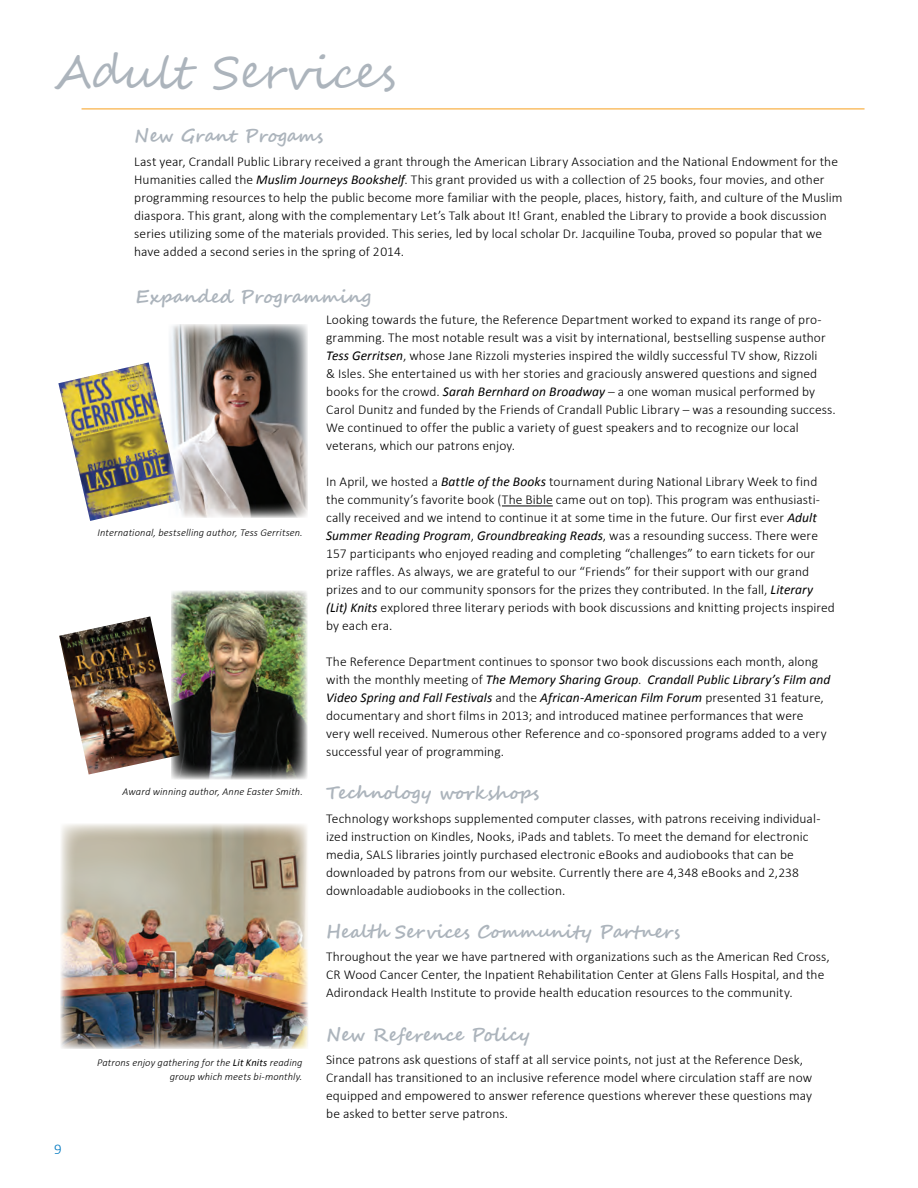
<style>
.page{position:relative;width:918px;height:1188px;background:#fff}
.page>*{position:absolute;margin:0;border:0;box-sizing:border-box;transform-origin:0 0}
.Header_2{font:45px "Segoe Script";color:#acb4bc}
.Subhead_1{font:700 18px "Segoe Script";color:#acb4bc}
.Pres_Dir_Message_Cop{font:300 15px "Calibri";color:#0078c0}
.Body_Text{font:300 13.5px/18px "Calibri";letter-spacing:.005em;color:#000001}
.t1{font:italic 300 10.5px/13.5px "Calibri";letter-spacing:.01em;color:#000001;text-align:right}
.s1{font-weight:400;font-style:italic}
.s2{font-weight:400}
</style>
<div class="page">
<img style="left:58px;top:362px;width:111px;height:159px">
<hr style="left:82px;top:109px;width:783px;height:1px;background:#f89f1c">
<img style="left:171px;top:591px;width:136px;height:188px">
<img style="left:59px;top:616px;width:121px;height:159px">
<hr style="left:502px;top:506px;width:51px;height:1px;background:#000001">
<img style="left:169px;top:324px;width:138px;height:193px">
<img style="left:61px;top:824px;width:247px;height:225px">
<p class="Header_2" style="left:54px;top:35px;width:343px">Adult Services</p>
<p class="Subhead_1" style="left:134px;top:122px;width:190px">New Grant Progams</p>
<p class="Body_Text" style="left:134px;top:152px;width:710px">Last year, Crandall Public Library received a grant through the American Library Association and the National Endowment for the Humanities called the <span class="s1">Muslim Journeys Bookshelf</span>. This grant provided us with a collection of 25 books, four movies, and other programming resources to help the public become more familiar with the people, places, history, faith, and culture of the Muslim diaspora. This grant, along with the complementary Let’s Talk about It! Grant, enabled the Library to provide a book discussion series utilizing some of the materials provided. This series, led by local scholar Dr. Jacquiline Touba, proved so popular that we have added a second series in the spring of 2014.</p>
<p class="Subhead_1" style="left:135px;top:282px;width:237px">Expanded Programming</p>
<p class="Pres_Dir_Message_Cop" style="left:54px;top:1140px;width:9px">9</p>
<p class="t1" style="left:98px;top:526px;width:207px">International, bestselling author, Tess Gerritsen.</p>
<p class="t1" style="left:123px;top:784px;width:182px">Award winning author, Anne Easter Smith.</p>
<p class="t1" style="left:97px;top:1056px;width:207px">Patrons enjoy gathering for the <span class="s2">Lit Knits</span> reading group which meets bi-monthly.</p>
<p class="Body_Text" style="left:326px;top:311px;width:511px">Looking towards the future, the Reference Department worked to expand its range of pro&shy;gramming. The most notable result was a visit by international, bestselling suspense author <span class="s1">Tess Gerritsen</span>, whose Jane Rizzoli mysteries inspired the wildly successful TV show, Rizzoli<br>&amp; Isles. She entertained us with her stories and graciously answered questions and signed books for the crowd. <span class="s1">Sarah Bernhard on Broadway</span> – a one woman musical performed by Carol Dunitz and funded by the Friends of Crandall Public Library – was a resounding success.<br>We continued to offer the public a variety of guest speakers and to recognize our local veterans, which our patrons enjoy.</p>
<p class="Body_Text" style="left:326px;top:473px;width:510px">In April, we hosted a <span class="s1">Battle of the Books</span> tournament during National Library Week to find the community’s favorite book (The Bible came out on top). This program was enthusiasti&shy;cally received and we intend to continue it at some time in the future. Our first ever <span class="s1">Adult Summer Reading Program</span>, <span class="s1">Groundbreaking Reads</span>, was a resounding success. There were 157 participants who enjoyed reading and completing “challenges” to earn tickets for our prize raffles. As always, we are grateful to our “Friends” for their support with our grand prizes and to our community sponsors for the prizes they contributed. In the fall, <span class="s1">Literary (Lit) Knits</span> explored three literary periods with book discussions and knitting projects inspired by each era.</p>
<p class="Body_Text" style="left:326px;top:653px;width:506px">The Reference Department continues to sponsor two book discussions each month, along with the monthly meeting of <span class="s1">The Memory Sharing Group</span>. <span class="s1">Crandall Public Library’s Film and Video Spring and Fall Festivals</span> and the <span class="s1">African-American Film Forum</span> presented 31 feature, documentary and short films in 2013; and introduced matinee performances that were very well received. Numerous other Reference and co-sponsored programs added to a very successful year of programming.</p>
<p class="Subhead_1" style="left:326px;top:778px;width:215px">Technology workshops</p>
<p class="Body_Text" style="left:326px;top:809px;width:496px">Technology workshops supplemented computer classes, with patrons receiving individual&shy;ized instruction on Kindles, Nooks, iPads and tablets. To meet the demand for electronic media, SALS libraries jointly purchased electronic eBooks and audiobooks that can be downloaded by patrons from our website. Currently there are 4,348 eBooks and 2,238 downloadable audiobooks in the collection.</p>
<p class="Subhead_1" style="left:326px;top:917px;width:355px">Health Services Community Partners</p>
<p class="Body_Text" style="left:326px;top:948px;width:505px">Throughout the year we have partnered with organizations such as the American Red Cross,<br>CR Wood Cancer Center, the Inpatient Rehabilitation Center at Glens Falls Hospital, and the<br>Adirondack Health Institute to provide health education resources to the community.</p>
<p class="Subhead_1" style="left:326px;top:1020px;width:205px">New Reference Policy</p>
<p class="Body_Text" style="left:326px;top:1050px;width:488px">Since patrons ask questions of staff at all service points, not just at the Reference Desk, Crandall has transitioned to an inclusive reference model where circulation staff are now equipped and empowered to answer reference questions wherever these questions may be asked to better serve patrons.</p>
</div>
